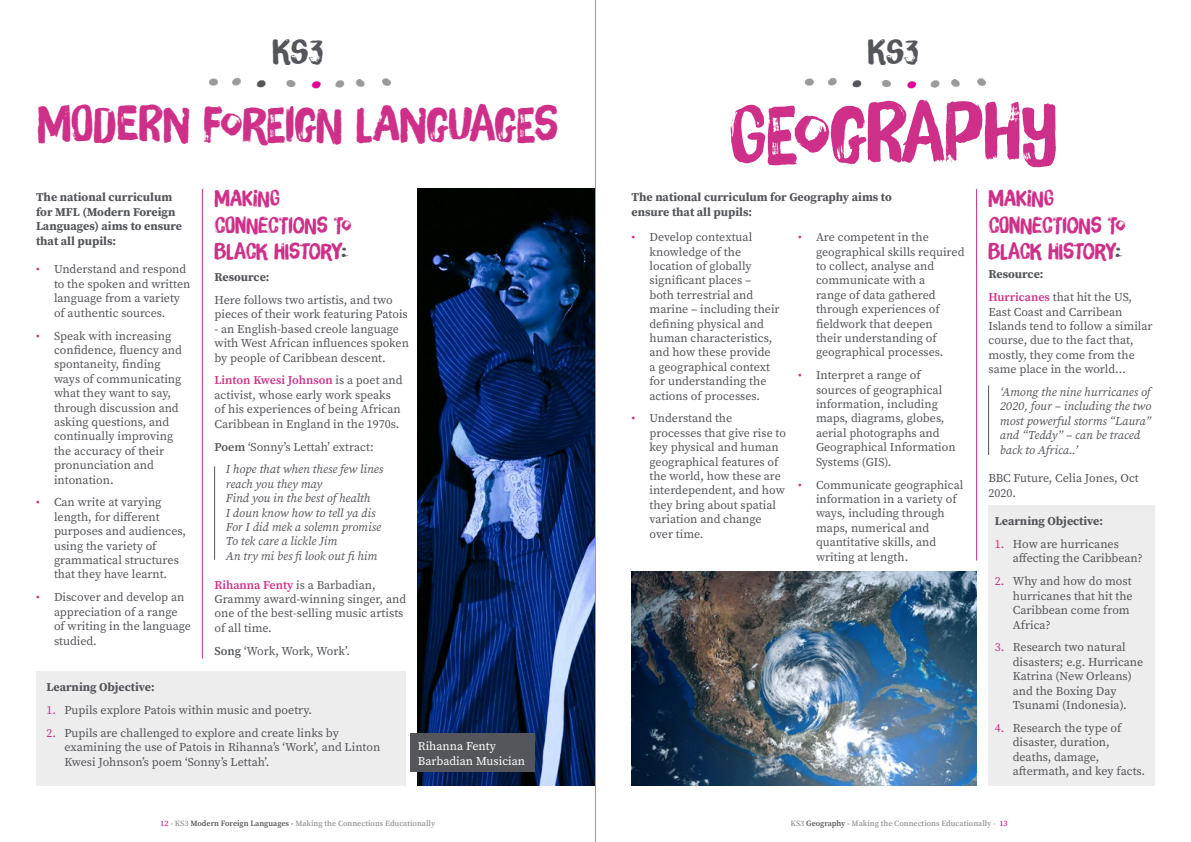
<style>
.page{position:relative;width:1191px;height:842px;background:#fff}
.page>*{position:absolute;margin:0;border:0;box-sizing:border-box;transform-origin:0 0}
.t1{font:80px "Brush Up";color:#ce3089}
.t2{font:48px "Brush Up";color:#ce3089}
.t3{font:33.6px "Brush Up";letter-spacing:.015em;color:#54565b}
.t4{font:21.9px/26.2px "Brush Up";color:#ce3089}
.t5{font:12px/14.4px "Source Serif Pro";color:#54565b}
.t6{font:italic 12px/14.4px "Source Serif Variable";color:#54565b}
.t7{font:700 12px/14.4px "Source Serif Pro";color:#54565b}
.t8{font:12px/14.4px "Source Serif Pro";color:#fff}
.t9{font:600 8px "Source Serif Pro";color:#999a9c}
.s1{color:#ce3089}
.s2{color:#54565b}
.s3{font-weight:600;color:#ce3089}
.s4{font-weight:600}
.s5{font-weight:700}
</style>
<div class="page">
<hr style="left:202px;top:189px;width:1px;height:470px;background:#ce3089">
<div style="left:36px;top:671px;width:369px;height:114px;background:#ededed"></div>
<img style="left:208px;top:77px;width:183px;height:12px">
<hr style="left:214px;top:466px;width:1px;height:94px;background:#54565b">
<img style="left:417px;top:189px;width:178px;height:596px">
<div style="left:410px;top:733px;width:124px;height:39px;background:#54565b"></div>
<img style="left:804px;top:77px;width:182px;height:12px">
<hr style="left:976px;top:189px;width:1px;height:372px;background:#ce3089">
<div style="left:988px;top:505px;width:167px;height:280px;background:#ededed"></div>
<hr style="left:988px;top:385px;width:1px;height:70px;background:#54565b">
<img style="left:631px;top:572px;width:345px;height:213px">
<hr style="left:595px;top:0;width:1px;height:842px;background:#999a9c">
<h3 class="t3" style="left:272px;top:31px;width:52px">KS3</h3>
<h2 class="t2" style="left:37px;top:95px;width:522px">MODERN FOREIGN LANGUAGES</h2>
<p class="t7" style="left:36px;top:190px;width:148px">The national curriculum for MFL (Modern Foreign<br>Languages) aims to ensure that all pupils:</p>
<p class="t5" style="left:54px;top:262px;width:138px;text-indent:-18px"><span class="s1">•</span> Understand and respond to the spoken and written language from a variety of authentic sources.</p>
<p class="t5" style="left:54px;top:328px;width:129px;text-indent:-18px"><span class="s1">•</span> Speak with increasing confidence, fluency and spontaneity, finding ways of communicating what they want to say, through discussion and asking questions, and continually improving the accuracy of their pronunciation and intonation.</p>
<p class="t5" style="left:54px;top:495px;width:134px;text-indent:-18px"><span class="s1">•</span> Can write at varying length, for different purposes and audiences, using the variety of grammatical structures that they have learnt.</p>
<p class="t5" style="left:54px;top:590px;width:138px;text-indent:-18px"><span class="s1">•</span> Discover and develop an appreciation of a range of writing in the language studied.</p>
<h3 class="t4" style="left:214px;top:185px;width:138px">MAKING<br>CONNECTIONS TO<br>BLACK HISTORY<span class="s2">:</span></h3>
<p class="t7" style="left:214px;top:270px;width:57px">Resource:</p>
<p class="t5" style="left:214px;top:293px;width:195px">Here follows two artistis, and two pieces of their work featuring Patois</p>
<p class="t5" style="left:214px;top:321px;width:196px">- an English-based creole language with West African influences spoken by people of Caribbean descent.</p>
<p class="t5" style="left:214px;top:373px;width:189px"><span class="s3">Linton Kwesi Johnson</span> is a poet and activist, whose early work speaks of his experiences of being African Caribbean in England in the 1970s.</p>
<p class="t5" style="left:214px;top:439px;width:161px"><span class="s4">Poem</span> ‘Sonny’s Lettah’ extract:</p>
<p class="t6" style="left:226px;top:462px;width:159px">I hope that when these few lines reach you they may<br>Find you in the best of health<br>I doun know how to tell ya dis<br>For I did mek a solemn promise<br>To tek care a lickle Jim<br>An try mi bes fi look out fi him</p>
<p class="t5" style="left:214px;top:577px;width:193px"><span class="s3">Rihanna Fenty</span> is a Barbadian,<br>Grammy award-winning singer, and one of the best-selling music artists of all time.</p>
<p class="t5" style="left:214px;top:643px;width:137px"><span class="s4">Song</span> ‘Work, Work, Work’.</p>
<p class="t7" style="left:46px;top:680px;width:110px">Learning Objective:</p>
<p class="t5" style="left:46px;top:703px;width:267px"><span class="s1">1.</span> Pupils explore Patois within music and poetry.</p>
<p class="t5" style="left:64px;top:726px;width:317px;text-indent:-18px"><span class="s1">2.</span> Pupils are challenged to explore and create links by examining the use of Patois in Rihanna’s ‘Work’, and Linton<br>Kwesi Johnson’s poem ‘Sonny’s Lettah’.</p>
<p class="t8" style="left:418px;top:739px;width:109px">Rihanna Fenty<br>Barbadian Musician</p>
<p class="t9" style="left:160px;top:817px;width:276px"><span class="s1">12</span> - KS3 <span class="s2">Modern Foreign Languages -</span> Making the Connections Educationally</p>
<h3 class="t3" style="left:868px;top:31px;width:52px">KS3</h3>
<h1 class="t1" style="left:729px;top:86px;width:329px">GEOGRAPHY</h1>
<p class="t7" style="left:631px;top:190px;width:262px">The national curriculum for Geography aims to ensure that all pupils:</p>
<p class="t5" style="left:649px;top:230px;width:132px;text-indent:-18px"><span class="s1">•</span> Develop contextual knowledge of the location of globally significant places –<br>both terrestrial and marine – including their defining physical and human characteristics, and how these provide a geographical context for understanding the actions of processes.</p>
<p class="t5" style="left:649px;top:411px;width:138px;text-indent:-18px"><span class="s1">•</span> Understand the processes that give rise to key physical and human geographical features of the world, how these are interdependent, and how they bring about spatial variation and change over time.</p>
<p class="t5" style="left:816px;top:230px;width:150px;text-indent:-18px"><span class="s1">•</span> Are competent in the geographical skills required to collect, analyse and communicate with a<br>range of data gathered through experiences of fieldwork that deepen<br>their understanding of geographical processes.</p>
<p class="t5" style="left:816px;top:368px;width:141px;text-indent:-18px"><span class="s1">•</span> Interpret a range of sources of geographical information, including maps, diagrams, globes, aerial photographs and<br>Geographical Information<br>Systems (GIS).</p>
<p class="t5" style="left:816px;top:477px;width:149px;text-indent:-18px"><span class="s1">•</span> Communicate geographical information in a variety of ways, including through maps, numerical and quantitative skills, and writing at length.</p>
<h3 class="t4" style="left:988px;top:185px;width:138px">MAKING<br>CONNECTIONS TO<br>BLACK HISTORY<span class="s2">:</span></h3>
<p class="t5" style="left:988px;top:263px;width:145px;line-height:22.9px"><span class="s5">Resource:<br></span><span class="s3">Hurricanes</span> that hit the US,</p>
<p class="t5" style="left:988px;top:304px;width:165px">East Coast and Carribean<br>Islands tend to follow a similar course, due to the fact that, mostly, they come from the same place in the world…</p>
<p class="t6" style="left:999px;top:385px;width:153px">‘Among the nine hurricanes of<br>2020, four – including the two most powerful storms “Laura” and “Teddy” – can be traced back to Africa..’</p>
<p class="t5" style="left:988px;top:471px;width:152px">BBC Future, Celia Jones, Oct<br>2020.</p>
<p class="t7" style="left:994px;top:514px;width:110px">Learning Objective:</p>
<p class="t5" style="left:1012px;top:537px;width:131px;text-indent:-18px"><span class="s1">1.</span> How are hurricanes affecting the Caribbean?</p>
<p class="t5" style="left:1012px;top:574px;width:121px;text-indent:-18px"><span class="s1">2.</span> Why and how do most hurricanes that hit the<br>Caribbean come from<br>Africa?</p>
<p class="t5" style="left:1012px;top:640px;width:132px;text-indent:-18px"><span class="s1">3.</span> Research two natural disasters; e.g. Hurricane<br>Katrina (New Orleans) and the Boxing Day<br>Tsunami (Indonesia).</p>
<p class="t5" style="left:1012px;top:721px;width:134px;text-indent:-18px"><span class="s1">4.</span> Research the type of disaster, duration, deaths, damage, aftermath, and key facts.</p>
<p class="t9" style="left:790px;top:817px;width:219px">KS3 <span class="s2">Geography -</span> Making the Connections Educationally - <span class="s1">13</span></p>
</div>
